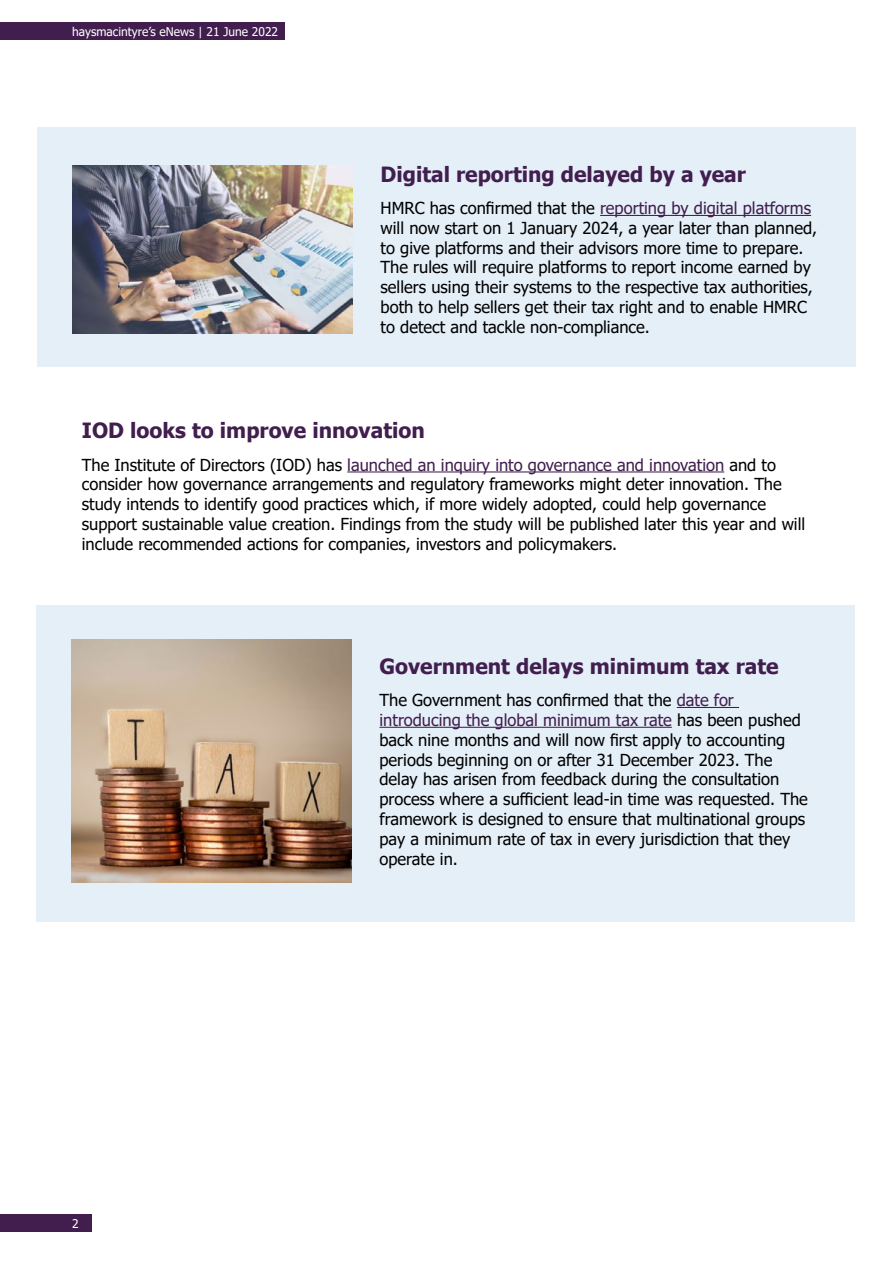
<style>
.page{position:relative;width:893px;height:1263px;background:#fff}
.page>*{position:absolute;margin:0;border:0;box-sizing:border-box;transform-origin:0 0}
.t1{font:700 21px "Tahoma";color:#411e4e}
.t2{font:16.5px/19.8px "Tahoma";color:#000}
.t3{font:12px "Tahoma";color:#fff}
.s1{color:#411e4e}
</style>
<div class="page">
<div style="left:0;top:23px;width:285px;height:17px;background:#411e4e"></div>
<div style="left:0;top:1215px;width:91px;height:17px;background:#411e4e"></div>
<div style="left:36px;top:605px;width:819px;height:316px;background:#e5eff8"></div>
<img style="left:71px;top:639px;width:280px;height:243px">
<hr style="left:677px;top:707px;width:62px;height:1px;background:#411e4e">
<hr style="left:379px;top:727px;width:293px;height:1px;background:#411e4e">
<hr style="left:347px;top:471px;width:377px;height:1px;background:#411e4e">
<div style="left:37px;top:128px;width:819px;height:239px;background:#e5eff8"></div>
<img style="left:72px;top:165px;width:280px;height:169px">
<hr style="left:600px;top:215px;width:211px;height:1px;background:#411e4e">
<p class="t3" style="left:72px;top:23px;width:207px">haysmacintyre’s eNews | 21 June 2022</p>
<p class="t1" style="left:381px;top:159px;width:367px">Digital reporting delayed by a year</p>
<p class="t2" style="left:381px;top:199px;width:438px">HMRC has confirmed that the <span class="s1">reporting by digital platforms </span>will now start on 1 January 2024, a year later than planned, to give platforms and their advisors more time to prepare.<br>The rules will require platforms to report income earned by sellers using their systems to the respective tax authorities, both to help sellers get their tax right and to enable HMRC to detect and tackle non-compliance.</p>
<p class="t1" style="left:82px;top:416px;width:344px">IOD looks to improve innovation</p>
<p class="t2" style="left:82px;top:456px;width:725px">The Institute of Directors (IOD) has <span class="s1">launched an inquiry into governance and innovation</span> and to consider how governance arrangements and regulatory frameworks might deter innovation. The study intends to identify good practices which, if more widely adopted, could help governance support sustainable value creation. Findings from the study will be published later this year and will include recommended actions for companies, investors and policymakers.</p>
<p class="t3" style="left:72px;top:1215px;width:8px">2</p>
<p class="t1" style="left:379px;top:651px;width:401px">Government delays minimum tax rate</p>
<p class="t2" style="left:379px;top:691px;width:430px">The Government has confirmed that the <span class="s1">date for introducing the global minimum tax rate</span> has been pushed back nine months and will now first apply to accounting periods beginning on or after 31 December 2023. The delay has arisen from feedback during the consultation process where a sufficient lead-in time was requested. The framework is designed to ensure that multinational groups pay a minimum rate of tax in every jurisdiction that they operate in.</p>
</div>
